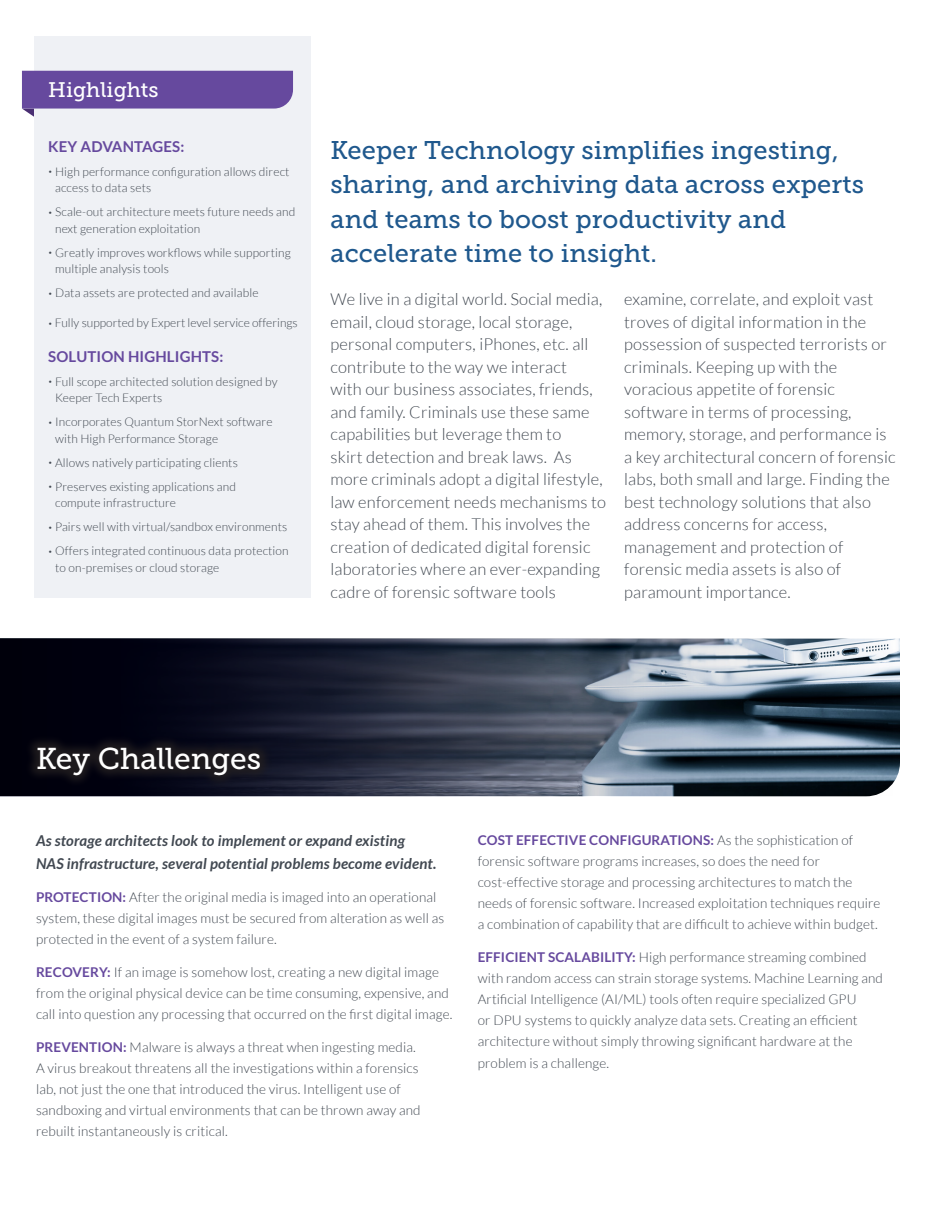
<style>
.page{position:relative;width:936px;height:1206px;background:#fff}
.page>*{position:absolute;margin:0;border:0;box-sizing:border-box;transform-origin:0 0}
.t1{font:30px "Museo Slab 500";color:#fff}
.t2{font:25.5px/34.5px "Museo Slab 500";letter-spacing:.005em;color:#1f588d}
.t3{font:21px "Museo Slab 500";color:#fff}
.t4{font:300 16.5px/22.5px "Lato";letter-spacing:.01em;color:#414851}
.t5{font:italic 700 15px/22.5px "Lato";letter-spacing:.01em;color:#414851}
.t6{font:700 15px "Lato";letter-spacing:.01em;color:#66499e}
.t7{font:300 13.5px/21px "Lato";letter-spacing:.01em;color:#414851}
.t8{font:300 12px/16.5px "Lato";letter-spacing:.01em;color:#414851}
.s1{font-size:7.5px}
.s2{font-weight:700;color:#66499e}
</style>
<div class="page">
<svg style="left:0;top:639px;width:900px;height:157px;background:#3b4454"></svg>
<div style="left:35px;top:36px;width:276px;height:562px;background:#eff1f5"></div>
<svg style="left:22px;top:71px;width:271px;height:77px"></svg>
<div style="left:25px;top:734px;width:248px;height:54px;background:#231f20;opacity:.85"></div>
<p class="t3" style="left:48px;top:78px;width:112px">Highlights</p>
<p class="t6" style="left:48px;top:138px;width:138px">KEY ADVANTAGES:</p>
<p class="t8" style="left:55px;top:163px;width:236px;text-indent:-7px"><span class="s1">•</span> High performance configuration allows direct access to data sets</p>
<p class="t8" style="left:55px;top:204px;width:242px;text-indent:-7px"><span class="s1">•</span> Scale-out architecture meets future needs and next generation exploitation</p>
<p class="t8" style="left:55px;top:244px;width:237px;text-indent:-7px"><span class="s1">•</span> Greatly improves workflows while supporting multiple analysis tools</p>
<p class="t8" style="left:48px;top:285px;width:212px"><span class="s1">•</span> Data assets are protected and available</p>
<p class="t8" style="left:48px;top:315px;width:251px"><span class="s1">•</span> Fully supported by Expert level service offerings</p>
<p class="t6" style="left:48px;top:348px;width:177px">SOLUTION HIGHLIGHTS:</p>
<p class="t8" style="left:55px;top:373px;width:224px;text-indent:-7px"><span class="s1">•</span> Full scope architected solution designed by<br>Keeper Tech Experts</p>
<p class="t8" style="left:55px;top:414px;width:219px;text-indent:-7px"><span class="s1">•</span> Incorporates Quantum StorNext software with High Performance Storage</p>
<p class="t8" style="left:48px;top:454px;width:191px"><span class="s1">•</span> Allows natively participating clients</p>
<p class="t8" style="left:55px;top:478px;width:182px;text-indent:-7px"><span class="s1">•</span> Preserves existing applications and compute infrastructure</p>
<p class="t8" style="left:48px;top:519px;width:241px"><span class="s1">•</span> Pairs well with virtual/sandbox environments</p>
<p class="t8" style="left:55px;top:543px;width:235px;text-indent:-7px"><span class="s1">•</span> Offers integrated continuous data protection to on-premises or cloud storage</p>
<p class="t2" style="left:330px;top:133px;width:535px">Keeper Technology simplifies ingesting, sharing, and archiving data across experts and teams to boost productivity and accelerate time to insight.</p>
<p class="t4" style="left:330px;top:288px;width:277px">We live in a digital world. Social media, email, cloud storage, local storage, personal computers, iPhones, etc. all contribute to the way we interact<br>with our business associates, friends, and family. Criminals use these same capabilities but leverage them to<br>skirt detection and break laws. As more criminals adopt a digital lifestyle, law enforcement needs mechanisms to stay ahead of them. This involves the creation of dedicated digital forensic laboratories where an ever-expanding cadre of forensic software tools</p>
<p class="t4" style="left:624px;top:288px;width:273px">examine, correlate, and exploit vast troves of digital information in the possession of suspected terrorists or criminals. Keeping up with the voracious appetite of forensic software in terms of processing, memory, storage, and performance is a key architectural concern of forensic labs, both small and large. Finding the best technology solutions that also address concerns for access, management and protection of forensic media assets is also of paramount importance.</p>
<p class="t1" style="left:36px;top:742px;width:227px">Key Challenges</p>
<p class="t5" style="left:36px;top:830px;width:402px">As storage architects look to implement or expand existing<br>NAS infrastructure, several potential problems become evident.</p>
<p class="t7" style="left:36px;top:886px;width:410px"><span class="s2">PROTECTION:</span> After the original media is imaged into an operational system, these digital images must be secured from alteration as well as protected in the event of a system failure.</p>
<p class="t7" style="left:36px;top:961px;width:418px"><span class="s2">RECOVERY:</span> If an image is somehow lost, creating a new digital image from the original physical device can be time consuming, expensive, and call into question any processing that occurred on the first digital image.</p>
<p class="t7" style="left:36px;top:1036px;width:386px"><span class="s2">PREVENTION:</span> Malware is always a threat when ingesting media.<br>A virus breakout threatens all the investigations within a forensics lab, not just the one that introduced the virus. Intelligent use of sandboxing and virtual environments that can be thrown away and rebuilt instantaneously is critical.</p>
<p class="t7" style="left:478px;top:830px;width:404px"><span class="s2">COST EFFECTIVE CONFIGURATIONS:</span> As the sophistication of forensic software programs increases, so does the need for cost-effective storage and processing architectures to match the needs of forensic software. Increased exploitation techniques require a combination of capability that are difficult to achieve within budget.</p>
<p class="t7" style="left:478px;top:947px;width:407px"><span class="s2">EFFICIENT SCALABILITY:</span> High performance streaming combined with random access can strain storage systems. Machine Learning and Artificial Intelligence (AI/ML) tools often require specialized GPU<br>or DPU systems to quickly analyze data sets. Creating an efficient architecture without simply throwing significant hardware at the</p>
<p class="t7" style="left:478px;top:1053px;width:133px">problem is a challenge.</p>
</div>
